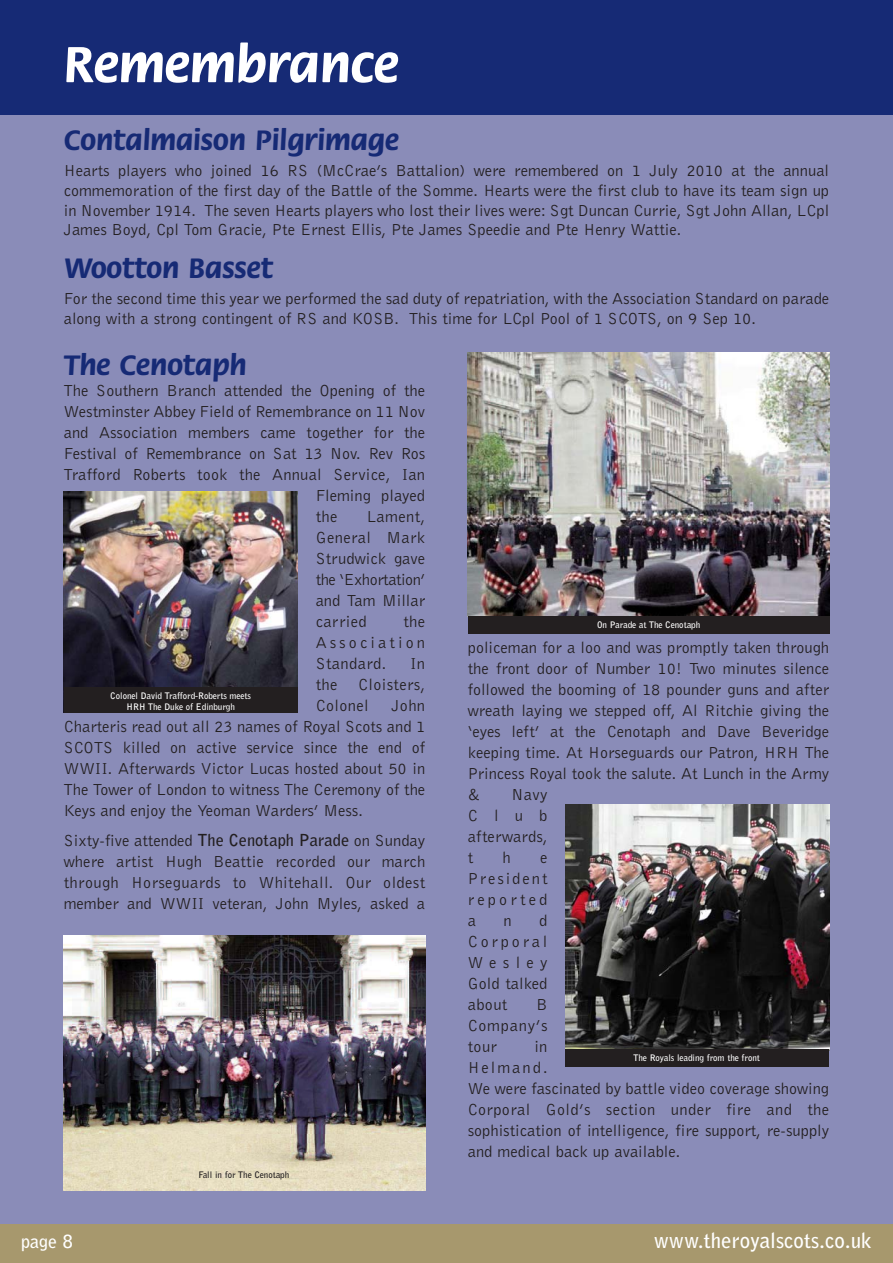
<style>
.page{position:relative;width:893px;height:1263px;background:#8a8cb8}
.page>*{position:absolute;margin:0;border:0;box-sizing:border-box;transform-origin:0 0}
.t1{font:700 54px "Flora";color:#fff}
.t2{font:700 30px "Flora";color:#162a75}
.t3{font:700 21px "Bell Gothic";color:#fff}
.t4{font:700 18px "Bell Gothic";color:#fff}
.t5{font:16.5px/21px "Bell Gothic BT";color:#231f20;text-align:justify}
.t6{font:700 9px/10.8px "Bell Gothic BT";color:#fff;text-align:center}
.t7{font:700 9px "Bell Gothic BT";color:#231f20}
.s1{font-family:"Bell Gothic";font-weight:700}
</style>
<div class="page">
<div style="left:0;top:0;width:893px;height:115px;background:#162a75"></div>
<img style="left:64px;top:935px;width:361px;height:256px">
<div style="left:0;top:1225px;width:893px;height:38px;background:#a7986d"></div>
<img style="left:64px;top:492px;width:234px;height:195px">
<div style="left:64px;top:687px;width:234px;height:26px;background:#231f20"></div>
<img style="left:468px;top:353px;width:361px;height:264px">
<div style="left:468px;top:617px;width:361px;height:17px;background:#231f20"></div>
<img style="left:566px;top:804px;width:263px;height:245px">
<div style="left:566px;top:1049px;width:263px;height:17px;background:#231f20"></div>
<h1 class="t1" style="left:64px;top:43px;width:337px">Remembrance</h1>
<h2 class="t2" style="left:64px;top:128px;width:337px">Contalmaison Pilgrimage</h2>
<p class="t5" style="left:64px;top:162px;width:767px;line-height:19.8px">Hearts players who joined 16 RS (McCrae’s Battalion) were remembered on 1 July 2010 at the annual commemoration of the first day of the Battle of the Somme. Hearts were the first club to have its team sign up in November 1914. The seven Hearts players who lost their lives were: Sgt Duncan Currie, Sgt John Allan, LCpl James Boyd, Cpl Tom Gracie, Pte Ernest Ellis, Pte James Speedie and Pte Henry Wattie.</p>
<h2 class="t2" style="left:64px;top:256px;width:211px">Wootton Basset</h2>
<p class="t5" style="left:64px;top:290px;width:767px;line-height:19.8px">For the second time this year we performed the sad duty of repatriation, with the Association Standard on parade along with a strong contingent of RS and KOSB. This time for LCpl Pool of 1 SCOTS, on 9 Sep 10.</p>
<h2 class="t2" style="left:64px;top:353px;width:185px">The Cenotaph</h2>
<p class="t5" style="left:64px;top:382px;width:363px">The Southern Branch attended the Opening of the</p>
<p class="t5" style="left:64px;top:403px;width:363px">Westminster Abbey Field of Remembrance on 11 Nov</p>
<p class="t5" style="left:64px;top:424px;width:363px">and Association members came together for the</p>
<p class="t5" style="left:64px;top:445px;width:363px">Festival of Remembrance on Sat 13 Nov. Rev Ros</p>
<p class="t5" style="left:64px;top:466px;width:363px">Trafford Roberts took the Annual Service, Ian</p>
<p class="t5" style="left:316px;top:487px;width:111px">Fleming played</p>
<p class="t5" style="left:316px;top:508px;width:23px">the</p>
<p class="t5" style="left:316px;top:508px;width:111px;text-indent:51px">Lament, General Mark Strudwick gave the ‘Exhortation’ and Tam Millar carried</p>
<p class="t5" style="left:316px;top:613px;width:111px;text-indent:88px">the Association Standard.</p>
<p class="t5" style="left:316px;top:655px;width:111px;text-indent:95px">In the Cloisters, Colonel</p>
<p class="t6" style="left:110px;top:691px;width:142px">Colonel David Trafford-Roberts meets<br>HRH The Duke of Edinburgh</p>
<p class="t5" style="left:64px;top:697px;width:363px;text-indent:328px">John Charteris read out all 23 names of Royal Scots and 1<br>SCOTS killed on active service since the end of WWII. Afterwards Victor Lucas hosted about 50 in The Tower of London to witness The Ceremony of the Keys and enjoy the Yeoman Warders’ Mess.</p>
<p class="t5" style="left:64px;top:831px;width:363px">Sixty-five attended <span class="s1">The Cenotaph Parade</span> on Sunday where artist Hugh Beattie recorded our march through Horseguards to Whitehall. Our oldest member and WWII veteran, John Myles, asked a</p>
<p class="t7" style="left:198px;top:1170px;width:92px">Fall in for The Cenotaph</p>
<p class="t6" style="left:597px;top:620px;width:105px">On Parade at The Cenotaph</p>
<p class="t5" style="left:468px;top:639px;width:363px">policeman for a loo and was promptly taken through the front door of Number 10! Two minutes silence followed the booming of 18 pounder guns and after wreath laying we stepped off, Al Ritchie giving the ‘eyes left’ at the Cenotaph and Dave Beveridge keeping time. At Horseguards our Patron, HRH The Princess Royal took the salute. At Lunch in the Army &amp;</p>
<p class="t5" style="left:468px;top:786px;width:81px;text-indent:44px">Navy Club afterwards, t</p>
<p class="t5" style="left:503px;top:849px;width:10px">h</p>
<p class="t5" style="left:468px;top:849px;width:81px;text-indent:72px">e President reported a</p>
<p class="t5" style="left:468px;top:912px;width:81px;text-indent:72px">d Corporal Wesley Gold talked about</p>
<p class="t5" style="left:503px;top:912px;width:10px">n</p>
<p class="t5" style="left:468px;top:996px;width:81px;text-indent:69px">B Company’s tour</p>
<p class="t5" style="left:468px;top:1038px;width:363px;text-align:left;text-indent:67px">in<br>Helmand.<br>We were fascinated by battle video coverage showing<br>Corporal Gold’s section under fire and the sophistication of intelligence, fire support, re-supply and medical back up available.</p>
<p class="t6" style="left:633px;top:1052px;width:128px">The Royals leading from the front</p>
<p class="t4" style="left:21px;top:1234px;width:53px">page 8</p>
<p class="t3" style="left:654px;top:1232px;width:220px">www.theroyalscots.co.uk</p>
</div>
